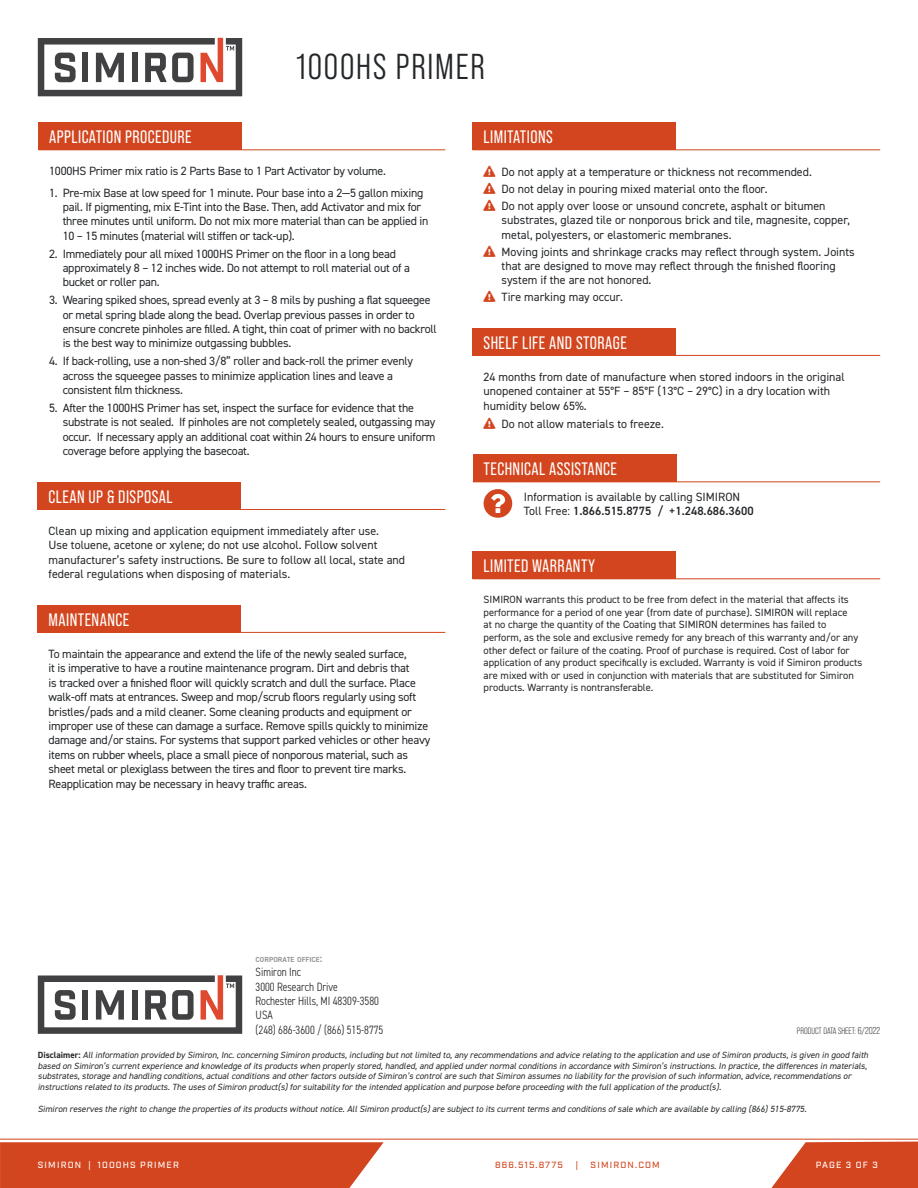
<style>
.page{position:relative;width:918px;height:1188px;background:#fff}
.page>*{position:absolute;margin:0;border:0;box-sizing:border-box;transform-origin:0 0}
.t1{font:36px "Bebas Neue Pro Middle";letter-spacing:.05em;color:#24272a}
.t2{font:18px "Bebas Neue Pro";letter-spacing:.025em;color:#fff}
.t3{font:12px/14.4px "DIN2014";letter-spacing:-.02em;color:#24272a}
.t4{font:12px/14.4px "DIN2014";color:#24272a}
.t5{font:300 condensed 12px/14.4px "DIN2014";color:#231f20}
.t6{font:10.5px/12.6px "DIN2014";color:#24272a}
.t7{font:9.15px "Bebas Neue Pro";color:#24272a}
.t8{font:italic 9px/10.8px "DIN2014";color:#24272a}
.t9{font:500 9px "Industry";letter-spacing:.13em;color:#fff}
.t10{font:500 9px "Industry";letter-spacing:.13em;color:#d2451e}
.t11{font:700 7.35px "DIN2014";color:#98989a}
.s1{color:#d2451e}
.s2{font-weight:600}
.s3{font-size:10.5px}
.s4{font-weight:700;font-style:normal}
.s5{font-size:10.05px}
</style>
<div class="page">
<svg style="left:38px;top:38px;width:204px;height:58px"></svg>
<svg style="left:0;top:1142px;width:384px;height:46px;background:#d44d28"></svg>
<hr style="left:0;top:1139px;width:918px;height:1px;background:#d2451e">
<svg style="left:771px;top:1142px;width:147px;height:46px;background:#d75b39"></svg>
<div style="left:473px;top:123px;width:203px;height:27px;background:#d2451e"></div>
<hr style="left:676px;top:149px;width:204px;height:1px;background:#d2451e">
<div style="left:473px;top:328px;width:203px;height:27px;background:#d2451e"></div>
<hr style="left:473px;top:355px;width:203px;height:1px;background:#d2451e">
<hr style="left:676px;top:355px;width:204px;height:1px;background:#d2451e">
<div style="left:473px;top:552px;width:203px;height:27px;background:#d2451e"></div>
<hr style="left:676px;top:578px;width:204px;height:1px;background:#d2451e">
<div style="left:38px;top:482px;width:203px;height:27px;background:#d2451e"></div>
<hr style="left:38px;top:509px;width:203px;height:1px;background:#d2451e">
<hr style="left:241px;top:509px;width:204px;height:1px;background:#d2451e">
<div style="left:38px;top:605px;width:203px;height:27px;background:#d2451e"></div>
<hr style="left:38px;top:632px;width:203px;height:1px;background:#d2451e">
<hr style="left:241px;top:632px;width:204px;height:1px;background:#d2451e">
<div style="left:473px;top:455px;width:203px;height:27px;background:#d2451e"></div>
<hr style="left:676px;top:481px;width:204px;height:1px;background:#d2451e">
<svg style="left:484px;top:489px;width:28px;height:29px"></svg>
<svg style="left:38px;top:975px;width:204px;height:59px"></svg>
<div style="left:38px;top:123px;width:204px;height:27px;background:#d2451e"></div>
<hr style="left:242px;top:149px;width:203px;height:1px;background:#d2451e">
<h1 class="t1" style="left:296px;top:46px;width:190px">1000HS PRIMER</h1>
<h2 class="t2" style="left:49px;top:127px;width:144px">APPLICATION PROCEDURE</h2>
<p class="t3" style="left:49px;top:164px;width:338px">1000HS Primer mix ratio is 2 Parts Base to 1 Part Activator by volume.</p>
<p class="t3" style="left:63px;top:185px;width:367px;text-indent:-14px">1. Pre-mix Base at low speed for 1 minute. Pour base into a 2—5 gallon mixing pail. If pigmenting, mix E-Tint into the Base. Then, add Activator and mix for three minutes until uniform. Do not mix more material than can be applied in 10 – 15 minutes (material will stiffen or tack-up).</p>
<p class="t3" style="left:63px;top:246px;width:349px;text-indent:-14px">2. Immediately pour all mixed 1000HS Primer on the floor in a long bead approximately 8 – 12 inches wide. Do not attempt to roll material out of a bucket or roller pan.</p>
<p class="t3" style="left:63px;top:293px;width:376px;text-indent:-14px">3. Wearing spiked shoes, spread evenly at 3 – 8 mils by pushing a flat squeegee or metal spring blade along the bead. Overlap previous passes in order to ensure concrete pinholes are filled. A tight, thin coat of primer with no backroll is the best way to minimize outgassing bubbles.</p>
<p class="t3" style="left:63px;top:354px;width:352px;text-indent:-14px">4. If back-rolling, use a non-shed 3/8” roller and back-roll the primer evenly across the squeegee passes to minimize application lines and leave a consistent film thickness.</p>
<p class="t3" style="left:63px;top:401px;width:374px;text-indent:-14px">5. After the 1000HS Primer has set, inspect the surface for evidence that the substrate is not sealed. If pinholes are not completely sealed, outgassing may occur. If necessary apply an additional coat within 24 hours to ensure uniform coverage before applying the basecoat.</p>
<h2 class="t2" style="left:49px;top:487px;width:125px">CLEAN UP &amp; DISPOSAL</h2>
<p class="t4" style="left:49px;top:523px;width:358px">Clean up mixing and application equipment immediately after use.<br>Use toluene, acetone or xylene; do not use alcohol. Follow solvent manufacturer’s safety instructions. Be sure to follow all local, state and federal regulations when disposing of materials.</p>
<h2 class="t2" style="left:49px;top:610px;width:82px">MAINTENANCE</h2>
<p class="t3" style="left:49px;top:646px;width:383px">To maintain the appearance and extend the life of the newly sealed surface,<br>it is imperative to have a routine maintenance program. Dirt and debris that<br>is tracked over a finished floor will quickly scratch and dull the surface. Place walk-off mats at entrances. Sweep and mop/scrub floors regularly using soft bristles/pads and a mild cleaner. Some cleaning products and equipment or improper use of these can damage a surface. Remove spills quickly to minimize damage and/or stains. For systems that support parked vehicles or other heavy items on rubber wheels, place a small piece of nonporous material, such as sheet metal or plexiglass between the tires and floor to prevent tire marks.<br>Reapplication may be necessary in heavy traffic areas.</p>
<h2 class="t2" style="left:484px;top:127px;width:71px">LIMITATIONS</h2>
<p class="t4" style="left:484px;top:165px;width:330px"><span class="s1">❑</span> Do not apply at a temperature or thickness not recommended.</p>
<p class="t4" style="left:484px;top:182px;width:286px"><span class="s1">❑</span> Do not delay in pouring mixed material onto the floor.</p>
<p class="t4" style="left:502px;top:198px;width:350px;text-indent:-18px"><span class="s1">❑</span> Do not apply over loose or unsound concrete, asphalt or bitumen substrates, glazed tile or nonporous brick and tile, magnesite, copper, metal, polyesters, or elastomeric membranes.</p>
<p class="t4" style="left:502px;top:244px;width:355px;text-indent:-18px"><span class="s1">❑</span> Moving joints and shrinkage cracks may reflect through system. Joints that are designed to move may reflect through the finished flooring system if the are not honored.</p>
<p class="t4" style="left:484px;top:290px;width:141px"><span class="s1">❑</span> Tire marking may occur.</p>
<h2 class="t2" style="left:484px;top:333px;width:145px">SHELF LIFE AND STORAGE</h2>
<p class="t4" style="left:484px;top:369px;width:363px">24 months from date of manufacture when stored indoors in the original unopened container at 55°F – 85°F (13°C – 29°C) in a dry location with humidity below 65%.</p>
<p class="t4" style="left:484px;top:416px;width:182px"><span class="s1">❑</span> Do not allow materials to freeze.</p>
<h2 class="t2" style="left:484px;top:459px;width:135px">TECHNICAL ASSISTANCE</h2>
<p class="t4" style="left:524px;top:489px;width:231px">Information is available by calling SIMIRON<br>Toll Free: <span class="s2">1.866.515.8775 / +1.248.686.3600</span></p>
<h2 class="t2" style="left:484px;top:556px;width:113px">LIMITED WARRANTY</h2>
<p class="t6" style="left:484px;top:593px;width:380px">SIMIRON warrants this product to be free from defect in the material that affects its performance for a period of one year (from date of purchase). SIMIRON will replace<br>at no charge the quantity of the Coating that SIMIRON determines has failed to perform, as the sole and exclusive remedy for any breach of this warranty and/or any other defect or failure of the coating. Proof of purchase is required. Cost of labor for application of any product specifically is excluded. Warranty is void if Simiron products are mixed with or used in conjunction with materials that are substituted for Simiron products. Warranty is nontransferable.</p>
<p class="t11" style="left:256px;top:954px;width:68px">CORPORATE OFFICE<span class="s3">:</span></p>
<p class="t5" style="left:256px;top:965px;width:129px">Simiron Inc<br>3000 Research Drive<br>Rochester Hills, MI 48309-3580<br>USA<br>(248) 686-3600 / (866) 515-8775</p>
<p class="t8" style="left:38px;top:1049px;width:834px"><span class="s4">D i s c l a i m e r :</span> Allinformation provided by Simiron,Inc.concerning Simiron products,including butnotlimited to,any recommendations and advice relating to the application and use ofSimiron products,is given in good faith based on Simiron’s currentexperience and knowledge ofits products when properly stored,handled,and applied undernormalconditions in accordance with Simiron’s instructions.In practice,the differences in materials, substrates,storage and handling conditions,actualconditions and otherfactors outside ofSimiron’s controlare such thatSimiron assumes no liability forthe provision ofsuch information,advice,recommendations or instructions related to its products.The uses ofSimiron product(s)forsuitability forthe intended application and purpose before proceeding with the fullapplication ofthe product(s).</p>
<p class="t8" style="left:38px;top:1103px;width:772px">Simiron reserves the rightto change the properties ofits products withoutnotice.AllSimiron product(s)are subjectto its currentterms and conditions ofsale which are available by calling (866)515-8775.</p>
<p class="t7" style="left:797px;top:1026px;width:85px">PRODUCT DATA SHEET: <span class="s5">6/2022</span></p>
<p class="t9" style="left:38px;top:1160px;width:143px">SIMIRON | 1000HS PRIMER</p>
<p class="t10" style="left:495px;top:1160px;width:69px">866.515.8775</p>
<p class="t10" style="left:575px;top:1160px;width:4px">|</p>
<p class="t10" style="left:591px;top:1160px;width:71px">SIMIRON.COM</p>
<p class="t9" style="left:816px;top:1160px;width:64px">PAGE 3 OF 3</p>
</div>
